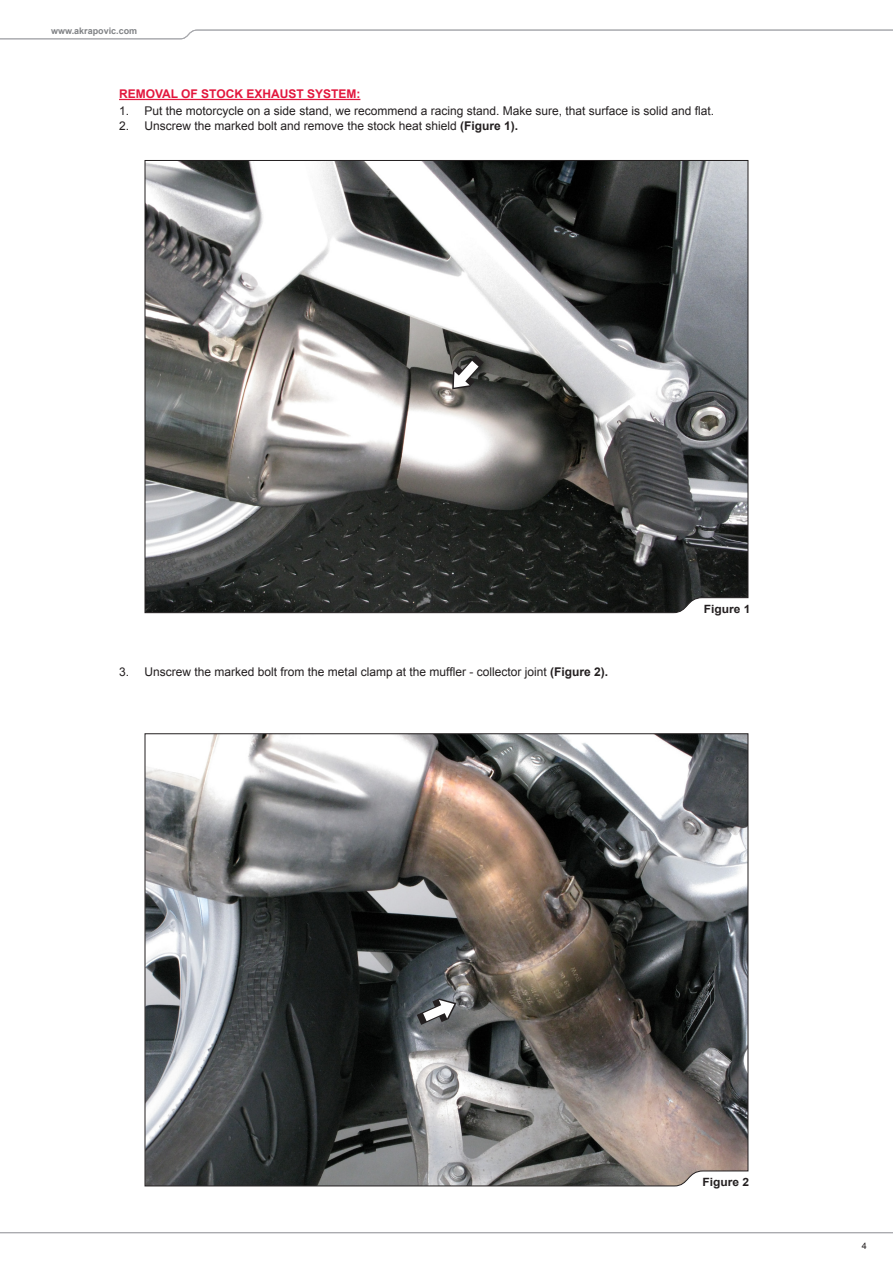
<style>
.page{position:relative;width:893px;height:1263px;background:#fff}
.page>*{position:absolute;margin:0;border:0;box-sizing:border-box;transform-origin:0 0}
.body_txt_bold{font:12px "Arial";color:#231f20}
.t1{font:700 12px "Arial";color:#e2173d}
.body_txt_bold-2{font:700 11.4px "Arial";color:#231f20;scale:1.05 1}
.t2{font:700 9px "Arial";color:#808285}
.t3{font:9px "Arial";color:#231f20}
.s1{font-weight:700}
</style>
<div class="page">
<svg style="left:144px;top:160px;width:605px;height:453px"></svg>
<svg style="left:144px;top:733px;width:605px;height:454px;background:#71706e"></svg>
<svg style="left:417px;top:998px;width:39px;height:27px"></svg>
<svg style="left:452px;top:355px;width:32px;height:34px"></svg>
<svg style="left:0;top:29px;width:893px;height:10px"></svg>
<svg style="left:0;top:1232px;width:893px;height:2px;background:#c4c4c7"></svg>
<hr style="left:119px;top:99px;width:241px;height:1px;background:#e2173d">
<p class="t2" style="left:51px;top:25px;width:88px">www.akrapovic.com</p>
<p class="t1" style="left:119px;top:86px;width:243px">REMOVAL OF STOCK EXHAUST SYSTEM:</p>
<p class="body_txt_bold" style="left:119px;top:103px;width:12px">1.</p>
<p class="body_txt_bold" style="left:119px;top:118px;width:12px">2.</p>
<p class="body_txt_bold" style="left:145px;top:103px;width:571px">Put the motorcycle on a side stand, we recommend a racing stand. Make sure, that surface is solid and flat.</p>
<p class="body_txt_bold" style="left:145px;top:118px;width:375px">Unscrew the marked bolt and remove the stock heat shield <span class="s1">(Figure 1).</span></p>
<p class="body_txt_bold-2" style="left:704px;top:602px;width:46px">Figure 1</p>
<p class="body_txt_bold" style="left:119px;top:664px;width:12px">3.</p>
<p class="body_txt_bold" style="left:145px;top:664px;width:465px">Unscrew the marked bolt from the metal clamp at the muffler - collector joint <span class="s1">(Figure 2).</span></p>
<p class="body_txt_bold-2" style="left:702px;top:1175px;width:46px">Figure 2</p>
<p class="t3" style="left:862px;top:1240px;width:7px">4</p>
</div>
